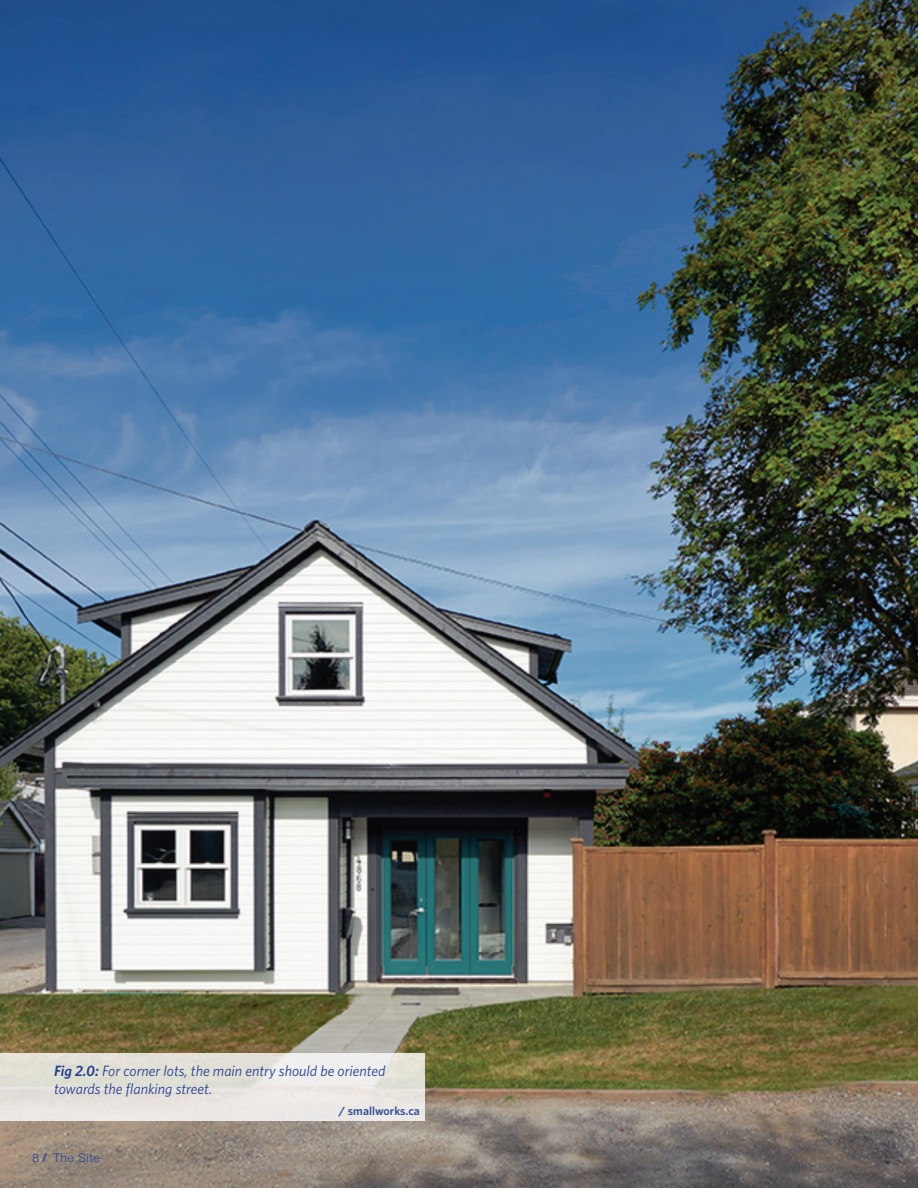
<style>
.page{position:relative;width:918px;height:1188px;background:#fff}
.page>*{position:absolute;margin:0;border:0;box-sizing:border-box;transform-origin:0 0}
.t1{font:italic 15px/18px "Whitney";color:#253f8e}
.t2{font:600 12px "Whitney";color:#354d96}
.t3{font:300 12px "Helvetica Neue";letter-spacing:.05em;color:#253f8e}
.s1{font-weight:600}
.s2{font-weight:500}
</style>
<div class="page">
<img style="left:0;top:0;width:918px;height:1188px">
<svg style="left:0;top:1053px;width:424px;height:67px;background:#e7e4de"></svg>
<p class="t1" style="left:54px;top:1061px;width:333px"><span class="s1">Fig 2.0:</span> For corner lots, the main entry should be oriented towards the flanking street.</p>
<p class="t2" style="left:339px;top:1103px;width:83px">/ smallworks.ca</p>
<p class="t3" style="left:32px;top:1148px;width:69px">8 <span class="s2">/</span> The Site</p>
</div>
